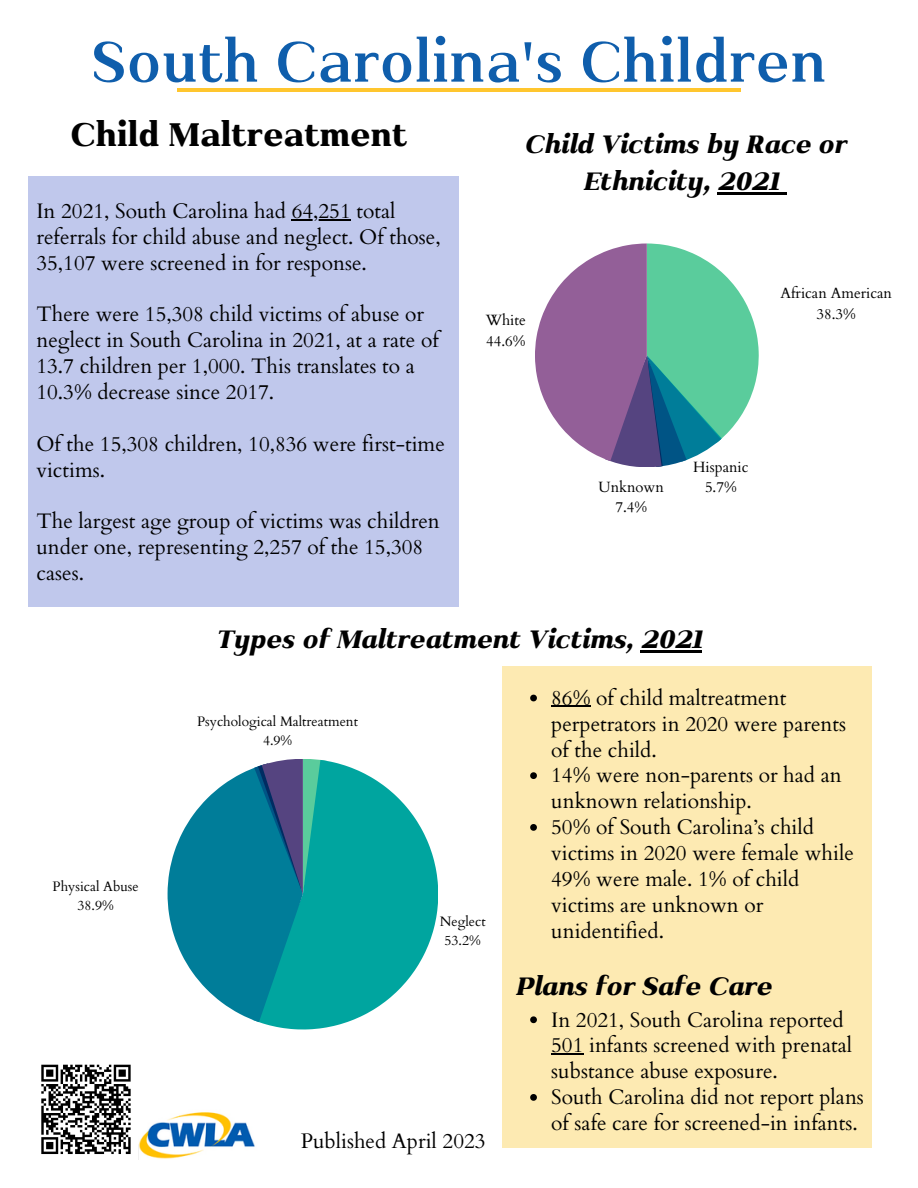
<style>
.page{position:relative;width:918px;height:1188px;background:#fff}
.page>*{position:absolute;margin:0;border:0;box-sizing:border-box;transform-origin:0 0}
.t1{font:600 67.5px "Kulachat Serif";color:#0f5eac}
.t2{font:800 39px "Kulachat Serif";color:#000}
.t3{font:italic 800 30px/37.2px "Kulachat Serif";color:#000;text-align:center}
.t4{font:21px/25.8px "Cardo";color:#000}
.t5{font:14.85px/20.4px "Cardo";color:#000;text-align:center}
.t6{font:13.65px/19px "Cardo";color:#000;text-align:center}
</style>
<div class="page">
<div style="left:28px;top:177px;width:431px;height:430px;background:#c0c8ec"></div>
<svg style="left:535px;top:243px;width:224px;height:224px"></svg>
<svg style="left:258px;top:761px;width:180px;height:268px;fill:#00a59f"></svg>
<svg style="left:168px;top:759px;width:159px;height:263px"></svg>
<div style="left:503px;top:666px;width:368px;height:482px;background:#fdeab2"></div>
<hr style="left:177px;top:88px;width:564px;height:3px;background:#ffc62e">
<img style="left:138px;top:1112px;width:117px;height:48px">
<hr style="left:292px;top:219px;width:59px;height:1px;background:#000">
<hr style="left:640px;top:650px;width:62px;height:2px;background:#000">
<svg style="left:530px;top:695px;width:7px;height:6px"></svg>
<hr style="left:551px;top:706px;width:40px;height:1px;background:#000">
<svg style="left:530px;top:772px;width:7px;height:7px"></svg>
<svg style="left:530px;top:824px;width:7px;height:7px"></svg>
<svg style="left:530px;top:1016px;width:7px;height:7px"></svg>
<hr style="left:551px;top:1054px;width:32px;height:1px;background:#000">
<svg style="left:530px;top:1094px;width:7px;height:7px"></svg>
<hr style="left:717px;top:192px;width:62px;height:2px;background:#000">
<svg style="left:779px;top:192px;width:8px;height:2px"></svg>
<svg style="left:41px;top:1064px;width:90px;height:90px"></svg>
<h1 class="t1" style="left:91px;top:19px;width:737px">South Carolina's Children</h1>
<h2 class="t2" style="left:71px;top:109px;width:338px">Child Maltreatment</h2>
<p class="t4" style="left:36px;top:198px;width:406px">In 2021, South Carolina had 64,251 total referrals for child abuse and neglect. Of those,<br>35,107 were screened in for response.</p>
<p class="t4" style="left:36px;top:302px;width:404px">There were 15,308 child victims of abuse or neglect in South Carolina in 2021, at a rate of 13.7 children per 1,000. This translates to a 10.3% decrease since 2017.</p>
<p class="t4" style="left:36px;top:431px;width:410px">Of the 15,308 children, 10,836 were first-time victims.</p>
<p class="t4" style="left:36px;top:509px;width:405px">The largest age group of victims was children under one, representing 2,257 of the 15,308 cases.</p>
<h3 class="t3" style="left:524px;top:124px;width:323px">Child Victims by Race or<br>Ethnicity, 2021</h3>
<p class="t5" style="left:486px;top:310px;width:42px;text-align:left">White<br>44.6%</p>
<p class="t5" style="left:780px;top:283px;width:113px">African American<br>38.3%</p>
<p class="t5" style="left:599px;top:477px;width:67px">Unknown<br>7.4%</p>
<p class="t5" style="left:693px;top:457px;width:57px">Hispanic<br>5.7%</p>
<p class="t6" style="left:53px;top:878px;width:88px">Physical Abuse<br>38.9%</p>
<h3 class="t3" style="left:216px;top:619px;width:488px">Types of Maltreatment Victims, 2021</h3>
<p class="t4" style="left:551px;top:685px;width:304px">86% of child maltreatment perpetrators in 2020 were parents of the child.<br>14% were non-parents or had an unknown relationship.<br>50% of South Carolina’s child victims in 2020 were female while<br>49% were male. 1% of child victims are unknown or unidentified.</p>
<p class="t6" style="left:197px;top:712px;width:162px">Psychological Maltreatment<br>4.9%</p>
<p class="t6" style="left:440px;top:912px;width:47px">Neglect<br>53.2%</p>
<p class="t4" style="left:301px;top:1128px;width:186px">Published April 2023</p>
<h3 class="t3" style="left:516px;top:966px;width:257px">Plans for Safe Care</h3>
<p class="t4" style="left:551px;top:1007px;width:314px">In 2021, South Carolina reported 501 infants screened with prenatal substance abuse exposure.<br>South Carolina did not report plans of safe care for screened-in infants.</p>
</div>
